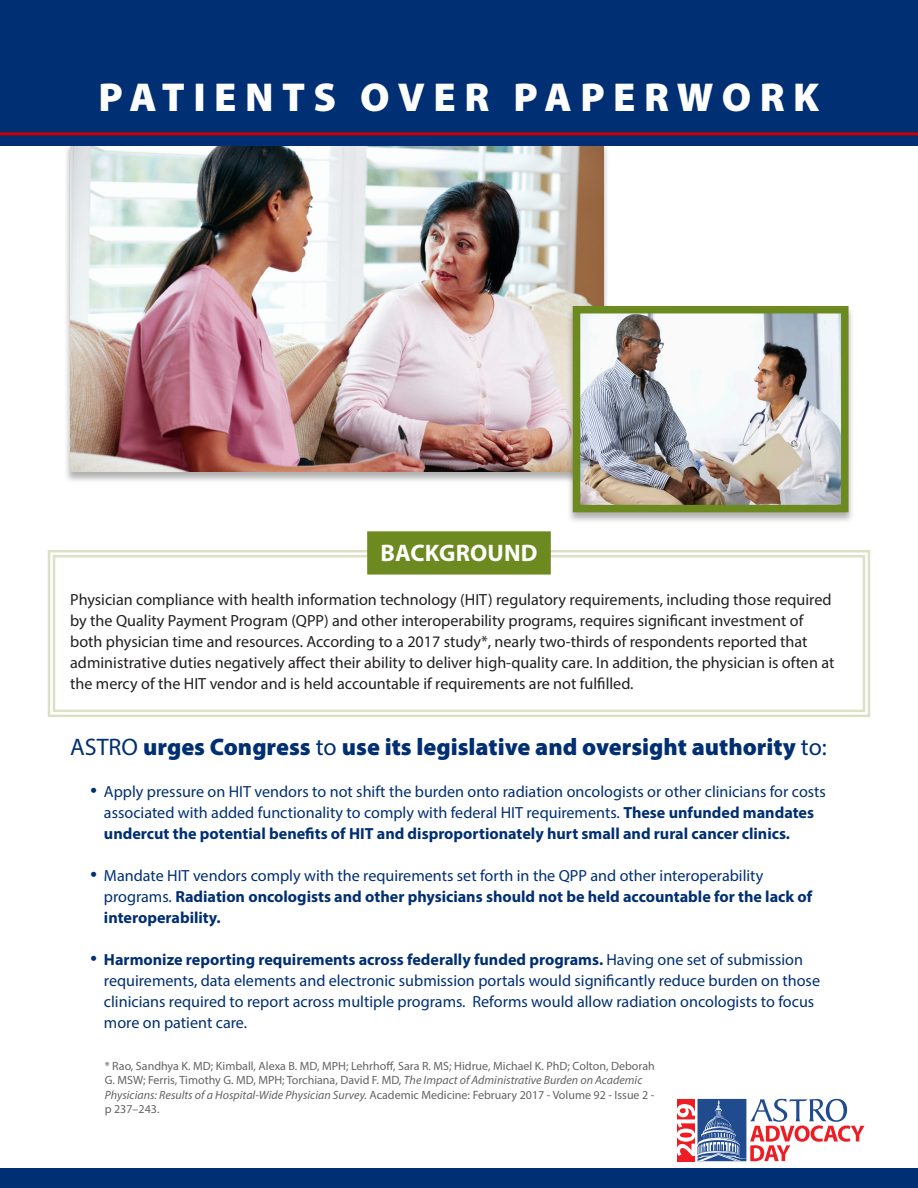
<style>
.page{position:relative;width:918px;height:1188px;background:#fff}
.page>*{position:absolute;margin:0;border:0;box-sizing:border-box;transform-origin:0 0}
.t1{font:900 40.5px "Myriad Pro";letter-spacing:.21em;color:#fff}
.t2{font:900 24px "Myriad Pro";color:#002f73}
.t3{font:700 24px "Myriad Pro";letter-spacing:.01em;color:#fff}
.t4{font:16.2px/21px "Myriad Pro";color:#002f73}
.t5{font:16.2px/21px "Myriad Pro";color:#231f20}
.t6{font:700 16.2px/21px "Myriad Pro";color:#002f73}
.t7{font:12px/14.4px "Myriad Pro";color:#636366}
.s1{font-weight:400}
.s2{font-weight:900;font-size:18px}
.s3{font-weight:700}
.s4{font-style:italic}
</style>
<div class="page">
<div style="left:64px;top:143px;width:546px;height:341px;background:#231f20;opacity:.35"></div>
<img style="left:70px;top:146px;width:534px;height:326px">
<div style="left:0;top:0;width:918px;height:146px;background:#002f73"></div>
<hr style="left:0;top:132px;width:918px;height:3px;background:#c00">
<div style="left:567px;top:305px;width:287px;height:219px;background:#231f20;opacity:.35"></div>
<img style="left:582px;top:315px;width:258px;height:188px">
<div style="left:573px;top:306px;width:276px;height:206px;border:8px solid #6c8a1f"></div>
<div style="left:0;top:1169px;width:918px;height:19px;background:#002f73"></div>
<svg style="left:677px;top:1099px;width:188px;height:62px"></svg>
<svg style="left:47px;top:550px;width:824px;height:167px"></svg>
<div style="left:53px;top:555px;width:812px;height:157px;border:2px solid #dde0c6"></div>
<div style="left:367px;top:531px;width:184px;height:44px;background:#6c8a1f;border:2px solid #6c8a1f"></div>
<p class="t1" style="left:99px;top:70px;width:722px">PATIENTS OVER PAPERWORK</p>
<p class="t3" style="left:380px;top:538px;width:159px">BACKGROUND</p>
<p class="t5" style="left:70px;top:589px;width:766px">Physician compliance with health information technology (HIT) regulatory requirements, including those required by the Quality Payment Program (QPP) and other interoperability programs, requires significant investment of both physician time and resources. According to a 2017 study*, nearly two-thirds of respondents reported that administrative duties negatively affect their ability to deliver high-quality care. In addition, the physician is often at the mercy of the HIT vendor and is held accountable if requirements are not fulfilled.</p>
<p class="t2" style="left:70px;top:731px;width:758px"><span class="s1">ASTRO</span> urges Congress <span class="s1">to</span> use its legislative and oversight authority <span class="s1">to:</span></p>
<p class="t4" style="left:104px;top:781px;width:724px;text-indent:-14px"><span class="s2">•</span> Apply pressure on HIT vendors to not shift the burden onto radiation oncologists or other clinicians for costs associated with added functionality to comply with federal HIT requirements. <span class="s3">These unfunded mandates undercut the potential benefits of HIT and disproportionately hurt small and rural cancer clinics.</span></p>
<p class="t6" style="left:104px;top:864px;width:710px;text-indent:-14px"><span class="s2">•</span> <span class="s1">Mandate HIT vendors comply with the requirements set forth in the QPP and other interoperability programs.</span> Radiation oncologists and other physicians should not be held accountable for the lack of interoperability.</p>
<p class="t4" style="left:104px;top:949px;width:718px;text-indent:-14px"><span class="s2">•</span> <span class="s3">Harmonize reporting requirements across federally funded programs.</span> Having one set of submission requirements, data elements and electronic submission portals would significantly reduce burden on those clinicians required to report across multiple programs. Reforms would allow radiation oncologists to focus more on patient care.</p>
<p class="t7" style="left:105px;top:1059px;width:552px">* Rao, Sandhya K. MD; Kimball, Alexa B. MD, MPH; Lehrhoff, Sara R. MS; Hidrue, Michael K. PhD; Colton, Deborah<br>G. MSW; Ferris, Timothy G. MD, MPH; Torchiana, David F. MD, <span class="s4">The Impact of Administrative Burden on Academic<br>Physicians: Results of a Hospital-Wide Physician Survey.</span> Academic Medicine: February 2017 - Volume 92 - Issue 2 -</p>
<p class="t7" style="left:105px;top:1102px;width:56px">p 237–243.</p>
</div>
